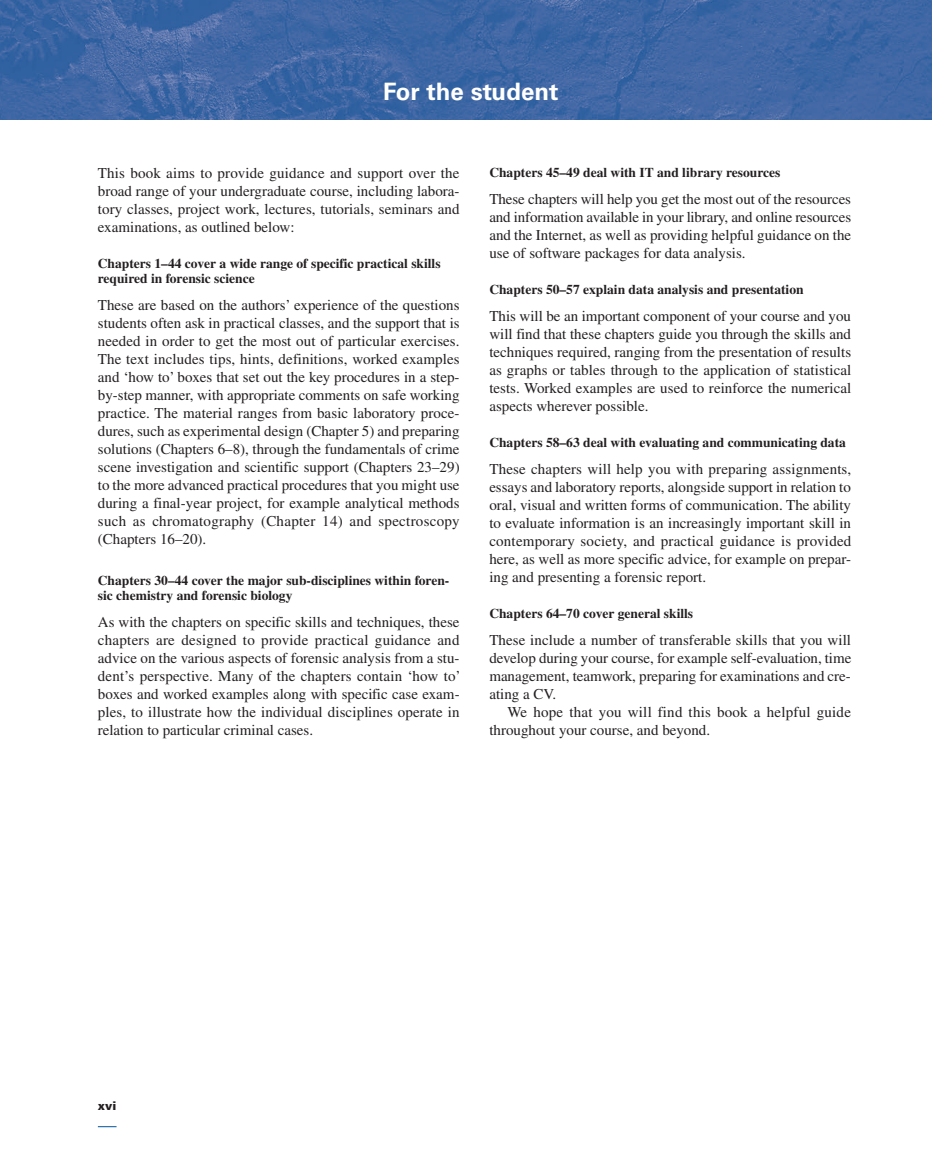
<style>
.page{position:relative;width:932px;height:1174px;background:#fff}
.page>*{position:absolute;margin:0;border:0;box-sizing:border-box;transform-origin:0 0}
.t1{font:700 24px "Univers LT Pro 65";color:#fff}
.t2{font:15px/18px "Times LT Pro";color:#231f20;text-align:justify}
.t3{font:700 13.5px/15px "Times LT Pro";color:#231f20}
.t4{font:900 12px "Univers LT Pro 75";color:#231f20}
</style>
<div class="page">
<svg style="left:98px;top:1126px;width:18px;height:1px"></svg>
<img style="left:0;top:0;width:931px;height:120px">
<h1 class="t1" style="left:383px;top:77px;width:177px">For the student</h1>
<p class="t2" style="left:98px;top:164px;width:363px">This book aims to provide guidance and support over the broad range of your undergraduate course, including labora&shy;tory classes, project work, lectures, tutorials, seminars and examinations, as outlined below:</p>
<p class="t3" style="left:98px;top:256px;width:344px">Chapters 1–44 cover a wide range of specific practical skills required in forensic science</p>
<p class="t2" style="left:98px;top:296px;width:363px">These are based on the authors’ experience of the questions students often ask in practical classes, and the support that is needed in order to get the most out of particular exercises.<br>The text includes tips, hints, definitions, worked examples and ‘how to’ boxes that set out the key procedures in a step&shy;by-step manner, with appropriate comments on safe working practice. The material ranges from basic laboratory proce&shy;dures, such as experimental design (Chapter 5) and preparing solutions (Chapters 6–8), through the fundamentals of crime scene investigation and scientific support (Chapters 23–29) to the more advanced practical procedures that you might use during a final-year project, for example analytical methods such as chromatography (Chapter 14) and spectroscopy (Chapters 16–20).</p>
<p class="t3" style="left:98px;top:572px;width:353px">Chapters 30–44 cover the major sub-disciplines within foren&shy;sic chemistry and forensic biology</p>
<p class="t2" style="left:98px;top:612px;width:364px">As with the chapters on specific skills and techniques, these chapters are designed to provide practical guidance and advice on the various aspects of forensic analysis from a stu&shy;dent’s perspective. Many of the chapters contain ‘how to’ boxes and worked examples along with specific case exam&shy;ples, to illustrate how the individual disciplines operate in relation to particular criminal cases.</p>
<p class="t3" style="left:489px;top:165px;width:292px">Chapters 45–49 deal with IT and library resources</p>
<p class="t2" style="left:489px;top:190px;width:363px">These chapters will help you get the most out of the resources and information available in your library, and online resources and the Internet, as well as providing helpful guidance on the use of software packages for data analysis.</p>
<p class="t3" style="left:489px;top:282px;width:316px">Chapters 50–57 explain data analysis and presentation</p>
<p class="t2" style="left:489px;top:307px;width:363px">This will be an important component of your course and you will find that these chapters guide you through the skills and techniques required, ranging from the presentation of results as graphs or tables through to the application of statistical tests. Worked examples are used to reinforce the numerical aspects wherever possible.</p>
<p class="t3" style="left:489px;top:435px;width:358px">Chapters 58–63 deal with evaluating and communicating data</p>
<p class="t2" style="left:489px;top:460px;width:363px">These chapters will help you with preparing assignments, essays and laboratory reports, alongside support in relation to oral, visual and written forms of communication. The ability to evaluate information is an increasingly important skill in contemporary society, and practical guidance is provided here, as well as more specific advice, for example on prepar&shy;ing and presenting a forensic report.</p>
<p class="t3" style="left:489px;top:606px;width:205px">Chapters 64–70 cover general skills</p>
<p class="t2" style="left:489px;top:631px;width:363px">These include a number of transferable skills that you will develop during your course, for example self-evaluation, time management, teamwork, preparing for examinations and cre&shy;ating a CV.</p>
<p class="t2" style="left:489px;top:703px;width:363px;text-indent:18px">We hope that you will find this book a helpful guide throughout your course, and beyond.</p>
<p class="t4" style="left:98px;top:1098px;width:20px">xvi</p>
</div>
